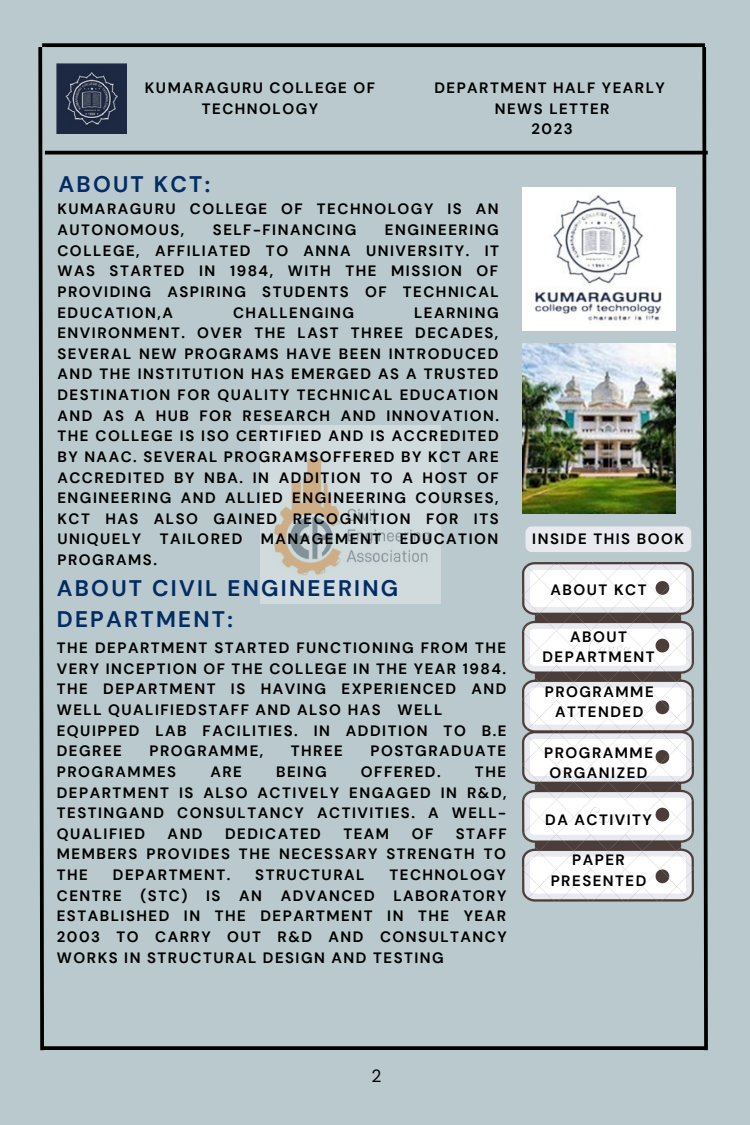
<style>
.page{position:relative;width:750px;height:1125px;background:#b9c9cd}
.page>*{position:absolute;margin:0;border:0;box-sizing:border-box;transform-origin:0 0}
.t1{font:700 22.5px/31px "DM Sans";letter-spacing:.1em;color:#022c64}
.t2{font:17.5px "DM Sans";color:#000}
.t3{font:700 15px/20.6px "DM Sans";letter-spacing:.1em;color:#000;text-align:justify}
</style>
<div class="page">
<svg style="left:46px;top:43px;width:654px;height:4px;background:#0d0e0f"></svg>
<svg style="left:38px;top:43px;width:8px;height:1008px"></svg>
<svg style="left:44px;top:1046px;width:656px;height:4px;background:#0b0c0c"></svg>
<svg style="left:700px;top:43px;width:8px;height:1008px"></svg>
<svg style="left:45px;top:151px;width:663px;height:4px;background:#161819"></svg>
<img style="left:57px;top:64px;width:69px;height:69px">
<img style="left:522px;top:187px;width:153px;height:144px">
<img style="left:522px;top:343px;width:153px;height:171px">
<img style="left:260px;top:425px;width:181px;height:178px">
<img style="left:522px;top:563px;width:172px;height:339px">
<div style="left:526px;top:526px;width:165px;height:26px;background:#e8eaef;border-radius:6px"></div>
<p class="t3" style="left:145px;top:77px;width:232px;text-align:center">KUMARAGURU COLLEGE OF<br>TECHNOLOGY</p>
<p class="t3" style="left:434px;top:77px;width:232px">DEPARTMENT HALF YEARLY</p>
<p class="t3" style="left:495px;top:98px;width:116px">NEWS LETTER</p>
<p class="t3" style="left:532px;top:119px;width:43px">2023</p>
<p class="t1" style="left:59px;top:168px;width:153px">ABOUT KCT:</p>
<p class="t3" style="left:57px;top:199px;width:443px">KUMARAGURU COLLEGE OF TECHNOLOGY IS AN<br>AUTONOMOUS,</p>
<p class="t3" style="left:57px;top:220px;width:443px;text-indent:327px">ENGINEERING COLLEGE, AFFILIATED TO ANNA UNIVERSITY. IT WAS STARTED IN 1984, WITH THE MISSION OF PROVIDING ASPIRING STUDENTS OF TECHNICAL EDUCATION,A</p>
<p class="t3" style="left:213px;top:220px;width:145px">SELF-FINANCING</p>
<p class="t3" style="left:57px;top:302px;width:443px;text-indent:357px">LEARNING ENVIRONMENT. OVER THE LAST THREE DECADES, SEVERAL NEW PROGRAMS HAVE BEEN INTRODUCED AND THE INSTITUTION HAS EMERGED AS A TRUSTED DESTINATION FOR QUALITY TECHNICAL EDUCATION AND AS A HUB FOR RESEARCH AND INNOVATION.<br>THE COLLEGE IS ISO CERTIFIED AND IS ACCREDITED BY NAAC. SEVERAL PROGRAMSOFFERED BY KCT ARE ACCREDITED BY NBA. IN ADDITION TO A HOST OF ENGINEERING AND ALLIED ENGINEERING COURSES, KCT HAS ALSO GAINED RECOGNITION FOR ITS UNIQUELY TAILORED MANAGEMENT EDUCATION PROGRAMS.</p>
<p class="t3" style="left:233px;top:302px;width:123px">CHALLENGING</p>
<p class="t1" style="left:57px;top:573px;width:343px">ABOUT CIVIL ENGINEERING<br>DEPARTMENT:</p>
<p class="t3" style="left:57px;top:638px;width:451px">THE DEPARTMENT STARTED FUNCTIONING FROM THE VERY INCEPTION OF THE COLLEGE IN THE YEAR 1984.<br>THE DEPARTMENT IS HAVING EXPERIENCED AND WELL QUALIFIEDSTAFF AND ALSO HAS WELL</p>
<p class="t3" style="left:57px;top:720px;width:451px">EQUIPPED LAB FACILITIES. IN ADDITION TO B.E<br>DEGREE</p>
<p class="t3" style="left:149px;top:741px;width:115px">PROGRAMME,</p>
<p class="t3" style="left:291px;top:741px;width:54px">THREE</p>
<p class="t3" style="left:370px;top:741px;width:137px">POSTGRADUATE</p>
<p class="t3" style="left:57px;top:761px;width:121px">PROGRAMMES</p>
<p class="t3" style="left:210px;top:761px;width:33px">ARE</p>
<p class="t3" style="left:276px;top:761px;width:52px">BEING</p>
<p class="t3" style="left:361px;top:761px;width:81px">OFFERED.</p>
<p class="t3" style="left:57px;top:761px;width:451px;text-indent:418px">THE DEPARTMENT IS ALSO ACTIVELY ENGAGED IN R&amp;D, TESTINGAND CONSULTANCY ACTIVITIES. A WELL-QUALIFIED</p>
<p class="t3" style="left:57px;top:823px;width:451px;text-indent:399px">STAFF MEMBERS PROVIDES THE NECESSARY STRENGTH TO THE</p>
<p class="t3" style="left:168px;top:823px;width:36px">AND</p>
<p class="t3" style="left:225px;top:823px;width:97px">DEDICATED</p>
<p class="t3" style="left:343px;top:823px;width:47px">TEAM</p>
<p class="t3" style="left:412px;top:823px;width:23px">OF</p>
<p class="t3" style="left:113px;top:865px;width:119px">DEPARTMENT.</p>
<p class="t3" style="left:255px;top:865px;width:111px">STRUCTURAL</p>
<p class="t3" style="left:389px;top:865px;width:118px">TECHNOLOGY</p>
<p class="t3" style="left:57px;top:885px;width:66px">CENTRE</p>
<p class="t3" style="left:140px;top:885px;width:48px">(STC)</p>
<p class="t3" style="left:206px;top:885px;width:16px">IS</p>
<p class="t3" style="left:239px;top:885px;width:24px">AN</p>
<p class="t3" style="left:281px;top:885px;width:95px">ADVANCED</p>
<p class="t3" style="left:57px;top:885px;width:451px;text-indent:337px">LABORATORY ESTABLISHED IN THE DEPARTMENT IN THE YEAR 2003 TO CARRY OUT R&amp;D AND CONSULTANCY WORKS IN STRUCTURAL DESIGN AND TESTING</p>
<p class="t3" style="left:532px;top:529px;width:153px">INSIDE THIS BOOK</p>
<p class="t3" style="left:551px;top:579px;width:98px">ABOUT KCT</p>
<p class="t3" style="left:542px;top:626px;width:114px;text-align:center">ABOUT<br>DEPARTMENT</p>
<p class="t3" style="left:545px;top:681px;width:110px;text-align:center">PROGRAMME<br>ATTENDED</p>
<p class="t3" style="left:544px;top:742px;width:110px;text-align:center">PROGRAMME<br>ORGANIZED</p>
<p class="t3" style="left:545px;top:809px;width:108px">DA ACTIVITY</p>
<p class="t3" style="left:551px;top:850px;width:97px;text-align:center">PAPER<br>PRESENTED</p>
<p class="t2" style="left:371px;top:1065px;width:12px">2</p>
</div>
